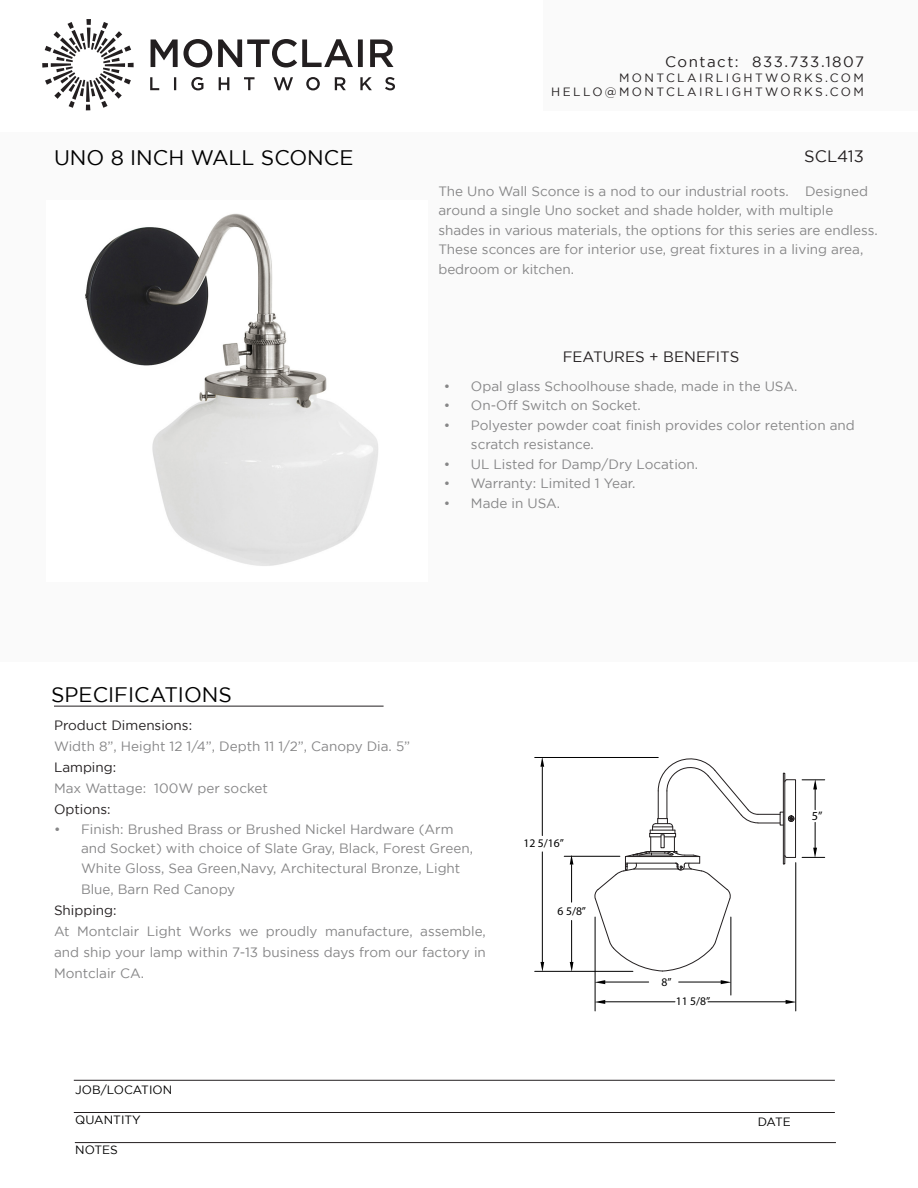
<style>
.page{position:relative;width:918px;height:1188px;background:#fff}
.page>*{position:absolute;margin:0;border:0;box-sizing:border-box;transform-origin:0 0}
.Page_Section_Header{font:21px "Gotham";color:#000}
.Product_Number{font:16.5px "Gotham";color:#231f20}
.Right_Sidebar_Subhea{font:15px "Gotham";letter-spacing:.1em;color:#231f20}
.Right_Sidebar_Subhea-2{font:15px "Gotham";color:#231f20}
.Body_Text{font:13.5px/19.5px "Gotham";color:#868687}
.Body_Text-2{font:13.5px "Gotham";color:#231f20}
.t1{font:12.3px "Myriad Pro";color:#000}
.t2{font:12px/14.4px "Gotham";letter-spacing:.2em;color:#231f20;text-align:right}
.Page_Section_Header-2{font:12px "Gotham";color:#000}
.t3{font:11.7px "Myriad Pro";color:#000}
</style>
<div class="page">
<div style="left:543px;top:0;width:375px;height:111px;background:#fafafa"></div>
<div style="left:0;top:132px;width:918px;height:530px;background:#fafafa"></div>
<hr style="left:74px;top:1080px;width:761px;height:1px;background:#231f20">
<hr style="left:54px;top:706px;width:330px;height:1px;background:#231f20">
<hr style="left:75px;top:1142px;width:761px;height:1px;background:#231f20">
<hr style="left:74px;top:1112px;width:761px;height:1px;background:#231f20">
<svg style="left:150px;top:77px;width:245px;height:13px"></svg>
<svg style="left:42px;top:19px;width:92px;height:91px"></svg>
<svg style="left:151px;top:39px;width:243px;height:29px"></svg>
<hr style="left:604px;top:1002px;width:71px;height:1px;background:#000">
<svg style="left:596px;top:1000px;width:9px;height:4px"></svg>
<hr style="left:595px;top:917px;width:1px;height:94px;background:#000">
<hr style="left:815px;top:822px;width:1px;height:31px;background:#000">
<svg style="left:802px;top:848px;width:23px;height:10px"></svg>
<svg style="left:802px;top:780px;width:23px;height:30px"></svg>
<hr style="left:708px;top:1002px;width:79px;height:1px;background:#000">
<svg style="left:786px;top:1000px;width:10px;height:4px"></svg>
<hr style="left:796px;top:863px;width:1px;height:148px;background:#000">
<hr style="left:603px;top:982px;width:46px;height:1px;background:#000">
<svg style="left:595px;top:980px;width:10px;height:4px"></svg>
<hr style="left:679px;top:982px;width:44px;height:1px;background:#000">
<svg style="left:721px;top:980px;width:10px;height:4px"></svg>
<hr style="left:731px;top:917px;width:1px;height:78px;background:#000">
<div style="left:787px;top:780px;width:9px;height:78px;border:1px solid #231f20"></div>
<svg style="left:594px;top:757px;width:200px;height:214px"></svg>
<hr style="left:535px;top:757px;width:123px;height:1px;background:#000">
<hr style="left:542px;top:767px;width:1px;height:69px;background:#000">
<svg style="left:540px;top:758px;width:4px;height:9px"></svg>
<hr style="left:542px;top:852px;width:1px;height:115px;background:#000">
<svg style="left:540px;top:962px;width:4px;height:9px"></svg>
<hr style="left:535px;top:971px;width:98px;height:1px;background:#000">
<hr style="left:564px;top:856px;width:56px;height:1px;background:#000">
<hr style="left:571px;top:865px;width:1px;height:37px;background:#000">
<svg style="left:570px;top:855px;width:3px;height:10px"></svg>
<hr style="left:571px;top:920px;width:1px;height:47px;background:#000">
<svg style="left:570px;top:962px;width:3px;height:9px"></svg>
<img style="left:85px;top:214px;width:293px;height:352px">
<p class="Page_Section_Header" style="left:54px;top:146px;width:301px">UNO 8 INCH WALL SCONCE</p>
<p class="Page_Section_Header" style="left:51px;top:683px;width:182px">SPECIFICATIONS</p>
<p class="Right_Sidebar_Subhea" style="left:665px;top:54px;width:200px">Contact: 833.733.1807</p>
<p class="t2" style="left:551px;top:70px;width:314px">MONTCLAIRLIGHTWORKS.COM<br>HELLO@MONTCLAIRLIGHTWORKS.COM</p>
<p class="Product_Number" style="left:804px;top:147px;width:61px">SCL413</p>
<p class="Body_Text" style="left:438px;top:181px;width:441px">The Uno Wall Sconce is a nod to our industrial roots. Designed around a single Uno socket and shade holder, with multiple shades in various materials, the options for this series are endless.<br>These sconces are for interior use, great fixtures in a living area, bedroom or kitchen.</p>
<p class="Right_Sidebar_Subhea-2" style="left:563px;top:349px;width:178px">FEATURES + BENEFITS</p>
<p class="Body_Text" style="left:444px;top:376px;width:355px">• Opal glass Schoolhouse shade, made in the USA.</p>
<p class="Body_Text" style="left:444px;top:396px;width:198px">• On-Off Switch on Socket.</p>
<p class="Body_Text" style="left:471px;top:415px;width:385px;text-indent:-27px">• Polyester powder coat finish provides color retention and scratch resistance.</p>
<p class="Body_Text" style="left:444px;top:454px;width:256px">• UL Listed for Damp/Dry Location.</p>
<p class="Body_Text" style="left:444px;top:474px;width:193px">• Warranty: Limited 1 Year.</p>
<p class="Body_Text" style="left:444px;top:493px;width:118px">• Made in USA.</p>
<p class="Body_Text-2" style="left:54px;top:718px;width:140px">Product Dimensions:</p>
<p class="Body_Text" style="left:54px;top:737px;width:358px">Width 8”, Height 12 1/4”, Depth 11 1/2”, Canopy Dia. 5”</p>
<p class="Body_Text-2" style="left:54px;top:760px;width:64px">Lamping:</p>
<p class="Body_Text" style="left:54px;top:779px;width:215px">Max Wattage: 100W per socket</p>
<p class="Body_Text-2" style="left:54px;top:802px;width:58px">Options:</p>
<p class="Body_Text" style="left:81px;top:819px;width:394px;text-indent:-27px">• Finish: Brushed Brass or Brushed Nickel Hardware (Arm and Socket) with choice of Slate Gray, Black, Forest Green,<br>White Gloss, Sea Green,Navy, Architectural Bronze, Light</p>
<p class="Body_Text" style="left:81px;top:879px;width:156px">Blue, Barn Red Canopy</p>
<p class="Body_Text-2" style="left:54px;top:903px;width:64px">Shipping:</p>
<p class="Body_Text" style="left:54px;top:920px;width:433px;line-height:21px;text-align:justify">At Montclair Light Works we proudly manufacture, assemble, and ship your lamp within 7-13 business days from our factory in Montclair CA.</p>
<p class="t3" style="left:523px;top:836px;width:42px">12 5/16”</p>
<p class="t3" style="left:558px;top:904px;width:30px">6 5/8”</p>
<p class="Page_Section_Header-2" style="left:75px;top:1083px;width:98px">JOB/LOCATION</p>
<p class="Page_Section_Header-2" style="left:75px;top:1113px;width:67px">QUANTITY</p>
<p class="Page_Section_Header-2" style="left:75px;top:1143px;width:44px">NOTES</p>
<p class="t1" style="left:812px;top:808px;width:12px">5”</p>
<p class="t3" style="left:662px;top:975px;width:12px">8”</p>
<p class="t3" style="left:676px;top:993px;width:36px">11 5/8”</p>
<p class="Page_Section_Header-2" style="left:758px;top:1115px;width:35px">DATE</p>
</div>
